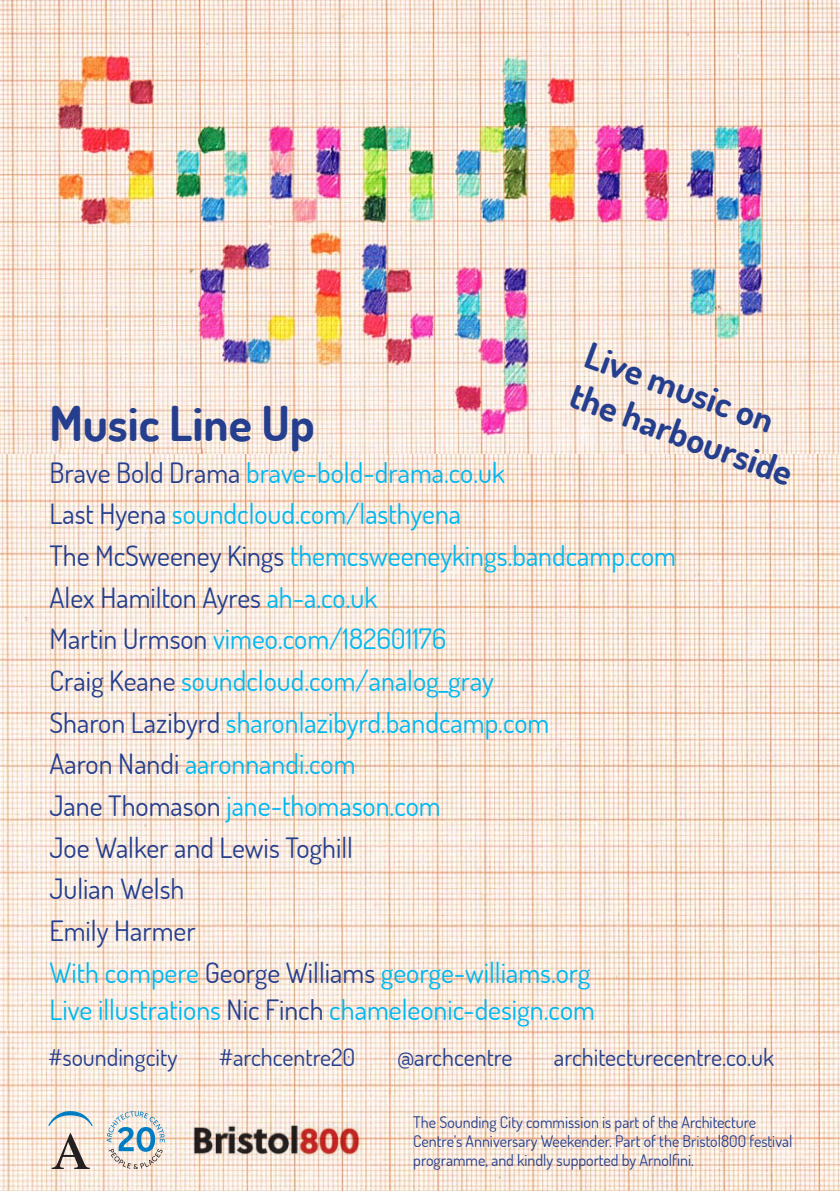
<style>
.page{position:relative;width:840px;height:1191px;background:#fff}
.page>*{position:absolute;margin:0;border:0;box-sizing:border-box;transform-origin:0 0}
.t1{font:700 48px "Dosis";color:#253f8e}
.t2{font:700 36px/43.2px "Dosis";color:#253f8e}
.t3{font:28px "Dosis";color:#00b8f0}
.t4{font:28px "Dosis";color:#253f8e}
.t5{font:24px "Dosis";color:#253f8e}
.t6{font:16px/19.2px "Dosis";color:#253f8e}
.s1{color:#253f8e}
.s2{color:#00b8f0}
</style>
<div class="page">
<img style="left:0;top:454px;width:839px;height:737px">
<img style="left:0;top:0;width:839px;height:454px">
<img style="left:190px;top:1121px;width:172px;height:36px">
<svg style="left:106px;top:1111px;width:59px;height:57px;background:#c5ced1"></svg>
<svg style="left:48px;top:1111px;width:45px;height:15px"></svg>
<svg style="left:52px;top:1133px;width:38px;height:35px"></svg>
<p class="t2" style="left:594px;top:332px;width:235px;rotate:20deg">Live music on the harbourside</p>
<p class="t1" style="left:49px;top:392px;width:266px">Music Line Up</p>
<p class="t3" style="left:49px;top:454px;width:456px"><span class="s1">Brave Bold Drama</span> brave-bold-drama.co.uk</p>
<p class="t3" style="left:49px;top:495px;width:413px"><span class="s1">Last Hyena</span> soundcloud.com/lasthyena</p>
<p class="t3" style="left:49px;top:537px;width:628px"><span class="s1">The McSweeney Kings</span> themcsweeneykings.bandcamp.com</p>
<p class="t4" style="left:49px;top:579px;width:329px">Alex Hamilton Ayres <span class="s2">ah-a.co.uk</span></p>
<p class="t3" style="left:49px;top:620px;width:398px"><span class="s1">Martin Urmson</span> vimeo.com/182601176</p>
<p class="t3" style="left:49px;top:662px;width:446px"><span class="s1">Craig Keane</span> soundcloud.com/analog_gray</p>
<p class="t3" style="left:49px;top:704px;width:501px"><span class="s1">Sharon Lazibyrd</span> sharonlazibyrd.bandcamp.com</p>
<p class="t3" style="left:49px;top:745px;width:307px"><span class="s1">Aaron Nandi</span> aaronnandi.com</p>
<p class="t3" style="left:49px;top:787px;width:392px"><span class="s1">Jane Thomason</span> jane-thomason.com</p>
<p class="t4" style="left:49px;top:829px;width:305px">Joe Walker and Lewis Toghill</p>
<p class="t4" style="left:49px;top:870px;width:136px">Julian Welsh</p>
<p class="t4" style="left:49px;top:912px;width:148px">Emily Harmer</p>
<p class="t3" style="left:49px;top:954px;width:542px">With compere <span class="s1">George Williams</span> george-williams.org</p>
<p class="t3" style="left:49px;top:991px;width:546px">Live illustrations <span class="s1">Nic Finch</span> chameleonic-design.com</p>
<p class="t5" style="left:48px;top:1041px;width:130px">#soundingcity</p>
<p class="t5" style="left:219px;top:1041px;width:138px">#archcentre20</p>
<p class="t5" style="left:397px;top:1041px;width:117px">@archcentre</p>
<p class="t5" style="left:553px;top:1041px;width:221px">architecturecentre.co.uk</p>
<p class="t6" style="left:413px;top:1111px;width:380px">The Sounding City commission is part of the Architecture<br>Centre’s Anniversary Weekender. Part of the Bristol800 festival programme, and kindly supported by Arnolfini.</p>
</div>
